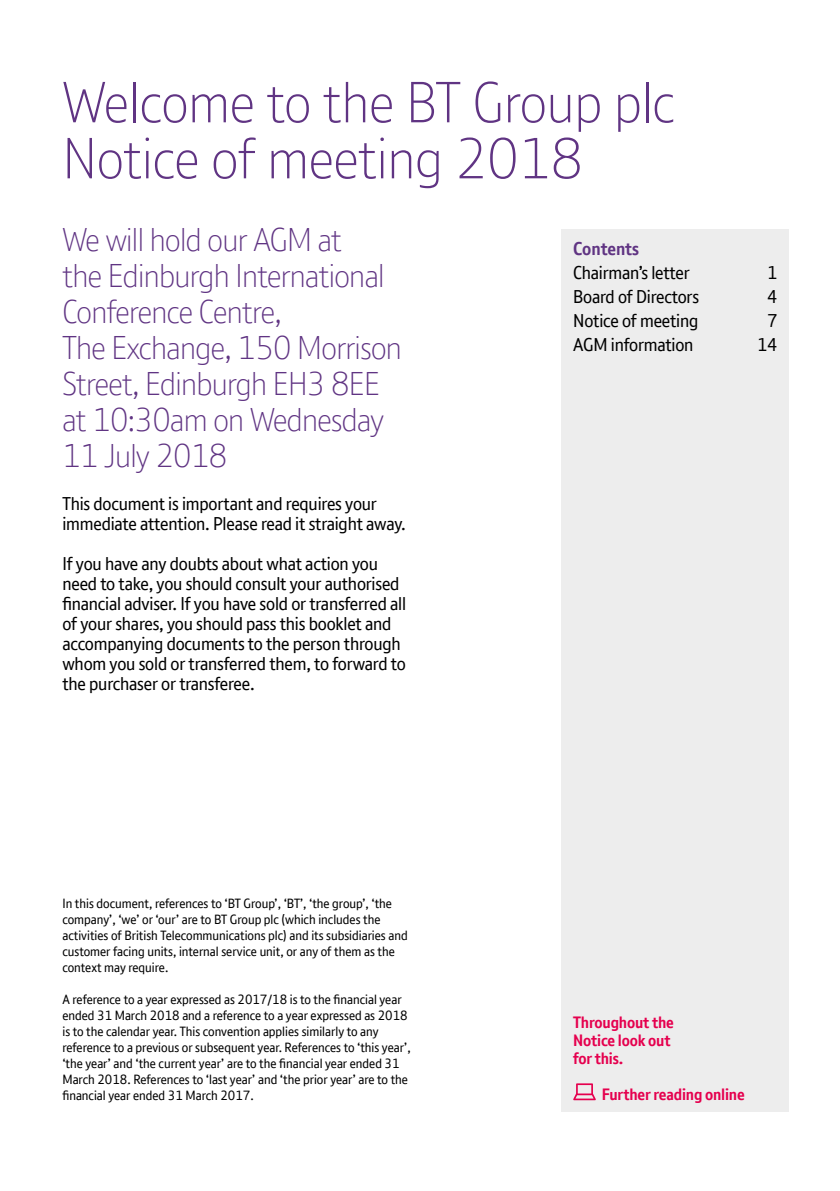
<style>
.page{position:relative;width:840px;height:1191px;background:#fff}
.page>*{position:absolute;margin:0;border:0;box-sizing:border-box;transform-origin:0 0}
.t1{font:300 56px/56px "BT Font";letter-spacing:-.005em;color:#603483}
.t2{font:300 32px/36px "BT Font";letter-spacing:-.02em;color:#603483}
.t3{font:18px/20px "BT Font";letter-spacing:-.01em;color:#000}
.t4{font:700 18px "BT Font";letter-spacing:-.005em;color:#603483}
.t5{font:700 16px/18px "BT Font";letter-spacing:-.01em;color:#e5004e}
.t6{font:13px/16px "BT Font";color:#000}
</style>
<div class="page">
<div style="left:561px;top:229px;width:227px;height:882px;background:#ededed"></div>
<svg style="left:573px;top:1083px;width:22px;height:17px"></svg>
<h1 class="t1" style="left:62px;top:74px;width:613px">Welcome to the BT Group plc<br>Notice of meeting 2018</h1>
<h2 class="t2" style="left:62px;top:221px;width:341px">We will hold our AGM at<br>the Edinburgh International<br>Conference Centre,<br>The Exchange, 150 Morrison<br>Street, Edinburgh EH3 8EE at 10:30am on Wednesday<br>11 July 2018</h2>
<h3 class="t3" style="left:62px;top:493px;width:345px">This document is important and requires your immediate attention. Please read it straight away.</h3>
<p class="t3" style="left:62px;top:553px;width:345px">If you have any doubts about what action you need to take, you should consult your authorised financial adviser. If you have sold or transferred all of your shares, you should pass this booklet and accompanying documents to the person through whom you sold or transferred them, to forward to the purchaser or transferee.</p>
<h3 class="t4" style="left:573px;top:236px;width:67px">Contents</h3>
<h3 class="t3" style="left:573px;top:262px;width:118px">Chairman’s letter</h3>
<h3 class="t3" style="left:766px;top:262px;width:12px">1</h3>
<h3 class="t3" style="left:573px;top:286px;width:127px">Board of Directors</h3>
<h3 class="t3" style="left:766px;top:286px;width:12px">4</h3>
<h3 class="t3" style="left:573px;top:310px;width:127px">Notice of meeting</h3>
<h3 class="t3" style="left:766px;top:310px;width:12px">7</h3>
<h3 class="t3" style="left:573px;top:334px;width:122px">AGM information</h3>
<h3 class="t3" style="left:756px;top:334px;width:22px">14</h3>
<p class="t6" style="left:62px;top:895px;width:346px">In this document, references to ‘BT Group’, ‘BT’, ‘the group’, ‘the company’, ‘we’ or ‘our’ are to BT Group plc (which includes the activities of British Telecommunications plc) and its subsidiaries and customer facing units, internal service unit, or any of them as the context may require.</p>
<p class="t6" style="left:62px;top:991px;width:350px">A reference to a year expressed as 2017/18 is to the financial year ended 31 March 2018 and a reference to a year expressed as 2018 is to the calendar year. This convention applies similarly to any reference to a previous or subsequent year. References to ‘this year’, ‘the year’ and ‘the current year’ are to the financial year ended 31<br>March 2018. References to ‘last year’ and ‘the prior year’ are to the financial year ended 31 March 2017.</p>
<p class="t5" style="left:573px;top:1013px;width:102px">Throughout the<br>Notice look out for this.</p>
<p class="t5" style="left:601px;top:1085px;width:144px">Further reading online</p>
</div>
